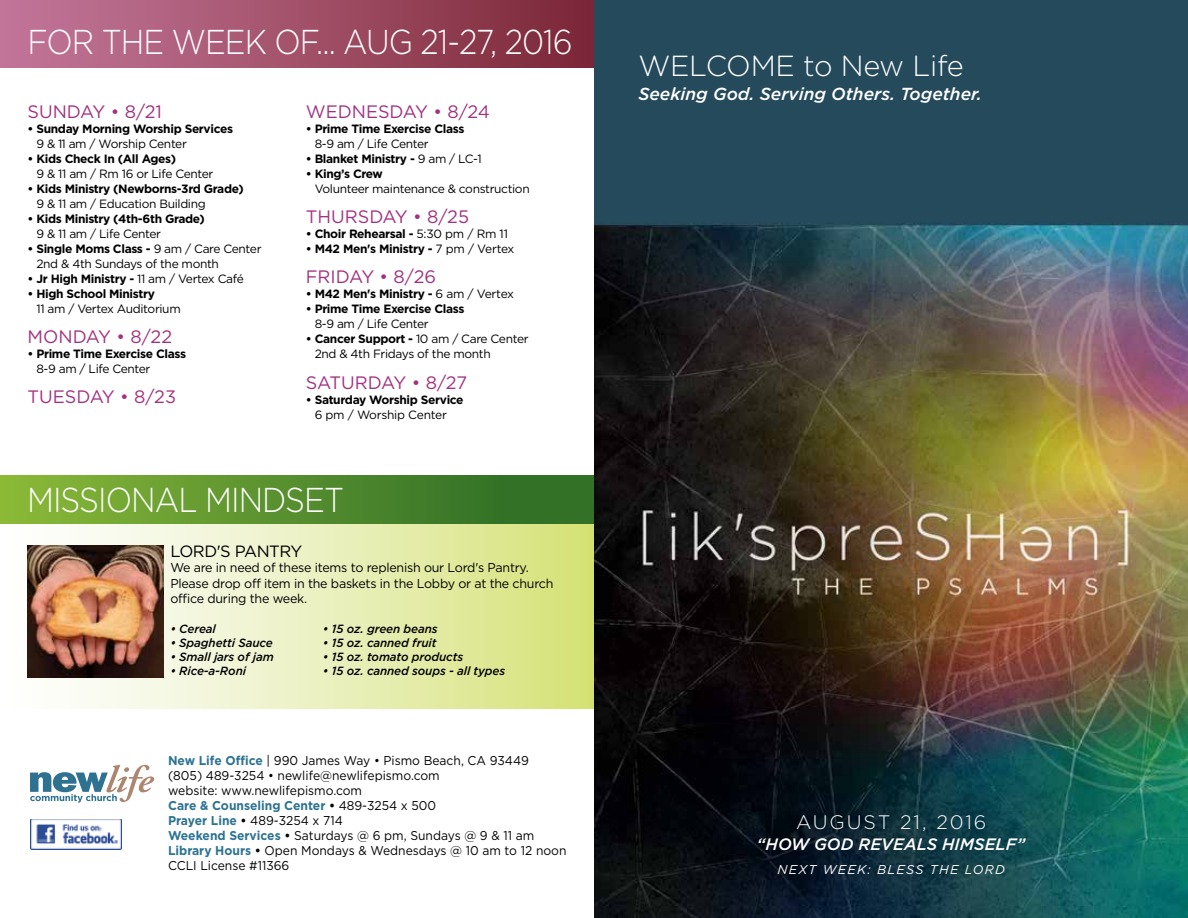
<style>
.page{position:relative;width:1188px;height:918px;background:#fff}
.page>*{position:absolute;margin:0;border:0;box-sizing:border-box;transform-origin:0 0}
.t1{font:300 34.5px "Gotham HTF";letter-spacing:-.03em;color:#fff;scale:.9 1}
.t2{font:300 29.1px "Gotham HTF";letter-spacing:-.015em;color:#fff}
.t3{font:300 19.5px "Gotham HTF";letter-spacing:.1em;color:#fff}
.t4{font:18px "Gotham HTF";color:#a13280}
.t5{font:18px "Gotham HTF";letter-spacing:-.03em;color:#a13280}
.t6{font:italic 500 17.4px "Gotham HTF";color:#fff}
.t7{font:italic 500 16.5px "Gotham HTF";color:#fff}
.t8{font:16.35px "Gotham HTF";letter-spacing:-.03em;color:#000}
.t9{font:12.75px/15px "Gotham HTF";letter-spacing:-.01em;color:#000;scale:.95 1}
.t10{font:12.75px/15.3px "Gotham HTF";letter-spacing:-.01em;color:#000}
.t11{font:italic 12.75px "Gotham HTF";letter-spacing:.1em;color:#fff}
.t12{font:700 12px "Gotham HTF";letter-spacing:-.03em;color:#000}
.t13{font:12px/15px "Gotham HTF";letter-spacing:-.03em;color:#000}
.t14{font:italic 500 11.85px "Gotham HTF";letter-spacing:-.01em;color:#000}
.s1{font-weight:700}
.s2{font-weight:400}
.s3{font-weight:700;color:#2d7392}
</style>
<div class="page">
<div style="left:0;top:524px;width:594px;height:184px;background:linear-gradient(to right,#fff,#d6e27b)"></div>
<div style="left:0;top:0;width:595px;height:68px;background:linear-gradient(to right,#c5789c,#7c2737)"></div>
<svg style="left:30px;top:765px;width:124px;height:38px"></svg>
<img style="left:30px;top:819px;width:92px;height:30px">
<img style="left:594px;top:0;width:594px;height:918px">
<img style="left:28px;top:545px;width:136px;height:133px">
<div style="left:0;top:476px;width:594px;height:47px;background:linear-gradient(to right,#89b838,#276824)"></div>
<h1 class="t1" style="left:28px;top:23px;width:607px">FOR THE WEEK OF... AUG 21-27, 2016</h1>
<h3 class="t4" style="left:28px;top:101px;width:136px">Sunday • 8/21</h3>
<p class="t12" style="left:28px;top:122px;width:207px">• Sunday Morning Worship Services</p>
<p class="t13" style="left:36px;top:136px;width:152px">9 &amp; 11 am / Worship Center</p>
<p class="t12" style="left:28px;top:152px;width:150px">• Kids Check In (All Ages)</p>
<p class="t13" style="left:36px;top:166px;width:178px">9 &amp; 11 am / Rm 16 or Life Center</p>
<p class="t12" style="left:28px;top:182px;width:218px">• Kids Ministry (Newborns-3rd Grade)</p>
<p class="t13" style="left:36px;top:196px;width:171px">9 &amp; 11 am / Education Building</p>
<p class="t12" style="left:28px;top:212px;width:179px">• Kids Ministry (4th-6th Grade)</p>
<p class="t13" style="left:36px;top:226px;width:126px">9 &amp; 11 am / Life Center</p>
<p class="t13" style="left:36px;top:241px;width:227px;text-indent:-9px"><span class="s1">• Single Moms Class -</span> 9 am / Care Center<br>2nd &amp; 4th Sundays of the month</p>
<p class="t12" style="left:28px;top:272px;width:218px">• Jr High Ministry - <span class="s2">11 am / Vertex Café</span></p>
<p class="t12" style="left:28px;top:287px;width:129px">• High School Ministry</p>
<p class="t13" style="left:36px;top:301px;width:146px">11 am / Vertex Auditorium</p>
<h3 class="t4" style="left:28px;top:327px;width:146px">Monday • 8/22</h3>
<p class="t12" style="left:28px;top:347px;width:160px">• Prime Time Exercise Class</p>
<p class="t13" style="left:36px;top:361px;width:116px">8-9 am / Life Center</p>
<h3 class="t4" style="left:28px;top:387px;width:150px">Tues day • 8/23</h3>
<h3 class="t4" style="left:306px;top:101px;width:186px">We dnes day • 8/24</h3>
<p class="t12" style="left:306px;top:122px;width:160px">• Prime Time Exercise Class</p>
<p class="t13" style="left:315px;top:136px;width:116px">8-9 am / Life Center</p>
<p class="t12" style="left:306px;top:152px;width:177px">• Blanket Ministry - <span class="s2">9 am / LC-1</span></p>
<p class="t12" style="left:306px;top:167px;width:79px">• King’s Crew</p>
<p class="t13" style="left:315px;top:181px;width:217px">Volunteer maintenance &amp; construction</p>
<h3 class="t4" style="left:306px;top:207px;width:165px">Thurs day • 8/25</h3>
<p class="t12" style="left:306px;top:227px;width:204px">• Choir Rehearsal - <span class="s2">5:30 pm / Rm 11</span></p>
<p class="t12" style="left:306px;top:242px;width:210px">• M42 Men's Ministry - <span class="s2">7 pm / Vertex</span></p>
<h3 class="t4" style="left:306px;top:267px;width:132px">Fr iday • 8/26</h3>
<p class="t12" style="left:306px;top:287px;width:210px">• M42 Men's Ministry - <span class="s2">6 am / Vertex</span></p>
<p class="t12" style="left:306px;top:302px;width:160px">• Prime Time Exercise Class</p>
<p class="t13" style="left:315px;top:316px;width:116px">8-9 am / Life Center</p>
<p class="t13" style="left:315px;top:331px;width:215px;text-indent:-9px"><span class="s1">• Cancer Support -</span> 10 am / Care Center<br>2nd &amp; 4th Fridays of the month</p>
<h3 class="t5" style="left:306px;top:373px;width:163px">Sat ur day • 8/27</h3>
<p class="t12" style="left:306px;top:393px;width:159px">• Saturday Worship Service</p>
<p class="t13" style="left:315px;top:407px;width:134px">6 pm / Worship Center</p>
<h1 class="t1" style="left:27px;top:481px;width:140px">MISSIONAL</h1>
<h1 class="t1" style="left:205px;top:481px;width:156px">MINDSET</h1>
<h3 class="t8" style="left:170px;top:542px;width:133px">Lord's Pantry</h3>
<p class="t10" style="left:170px;top:560px;width:385px">We are in need of these items to replenish our Lord's Pantry.<br>Please drop off item in the baskets in the Lobby or at the church office during the week.</p>
<p class="t14" style="left:170px;top:622px;width:47px">• Cereal</p>
<p class="t14" style="left:323px;top:622px;width:116px">• 15 oz. green beans</p>
<p class="t14" style="left:170px;top:636px;width:104px">• Spaghetti Sauce</p>
<p class="t14" style="left:323px;top:636px;width:115px">• 15 oz. canned fruit</p>
<p class="t14" style="left:170px;top:650px;width:105px">• Small jars of jam</p>
<p class="t14" style="left:323px;top:650px;width:142px">• 15 oz. tomato products</p>
<p class="t14" style="left:170px;top:664px;width:77px">• Rice-a-Roni</p>
<p class="t14" style="left:323px;top:664px;width:184px">• 15 oz. canned soups - all types</p>
<p class="t9" style="left:168px;top:752px;width:421px"><span class="s3">New Life Office</span> | 990 James Way • Pismo Beach, CA 93449<br>(805) 489-3254 • newlife@newlifepismo.com<br>website: www.newlifepismo.com<br><span class="s3">Care &amp; Counseling Center</span> <span class="s1">•</span> 489-3254 x 500<br><span class="s3">Prayer Line</span> <span class="s1">•</span> 489-3254 x 714<br><span class="s3">Weekend Services</span> <span class="s1">•</span> Saturdays @ 6 pm, Sundays @ 9 &amp; 11 am <span class="s3">Library Hours</span> <span class="s1">•</span> Open Mondays &amp; Wednesdays @ 10 am to 12 noon CCLI License #11366</p>
<h2 class="t2" style="left:638px;top:50px;width:327px">WELCOME TO NEW LIFE</h2>
<h3 class="t6" style="left:638px;top:84px;width:345px">Seeking God. Serving Others. Together.</h3>
<h3 class="t3" style="left:796px;top:811px;width:192px">AUGUST 21, 2016</h3>
<h3 class="t7" style="left:757px;top:835px;width:270px">“How God reveals Himself”</h3>
<p class="t11" style="left:777px;top:862px;width:229px">NEXT WEEK: BLESS THE LORD</p>
</div>
